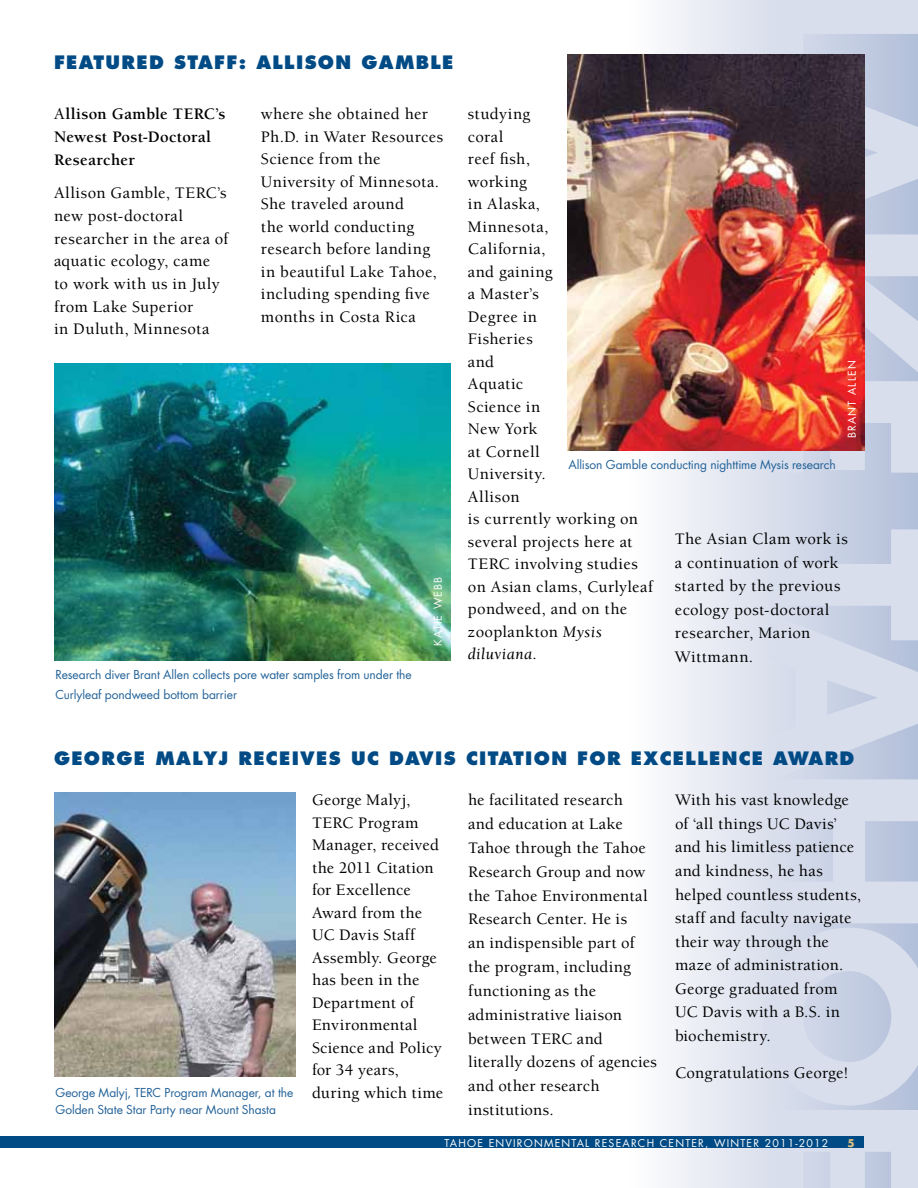
<style>
.page{position:relative;width:918px;height:1188px;background:#fff}
.page>*{position:absolute;margin:0;border:0;box-sizing:border-box;transform-origin:0 0}
.t1{font:800 18px "Futura Std";letter-spacing:.075em;color:#004b85}
.t2{font:500 16.5px/22.5px "Berkeley Std";letter-spacing:.02em;color:#000}
.t3{font:700 16.5px/22.8px "Berkeley Std";letter-spacing:.02em;color:#000}
.t4{font:12px/16.5px "Futura Std";letter-spacing:-.005em;color:#236298}
.t5{font:10.5px "Futura UC Davis";letter-spacing:.115em;color:#fff}
.t6{font:10.5px "Futura Std";letter-spacing:.115em;color:#fff}
.t7{font:700 10.5px "Futura Std";color:#ddc180}
.s1{font-weight:500}
.s2{font-weight:400;font-style:italic}
</style>
<div class="page">
<svg style="left:584px;top:0;width:179px;height:1188px"></svg>
<svg style="left:763px;top:0;width:155px;height:1188px;fill:#d8deec"></svg>
<div style="left:0;top:1137px;width:864px;height:11px;background:#004b85"></div>
<img style="left:567px;top:54px;width:297px;height:396px">
<img style="left:54px;top:792px;width:242px;height:285px">
<img style="left:54px;top:363px;width:396px;height:297px">
<p class="t1" style="left:54px;top:51px;width:27px">FEATURED</p>
<p class="t1" style="left:174px;top:51px;width:27px">STAFF</p>
<p class="t1" style="left:239px;top:51px;width:216px">: ALLISON GAMBLE</p>
<p class="t3" style="left:54px;top:103px;width:173px"><span class="s1">A</span>llison Gamble TERC’s<br>Newest Post-Doctoral<br>Researcher</p>
<p class="t2" style="left:54px;top:182px;width:176px">Allison Gamble, TERC’s new post-doctoral researcher in the area of aquatic ecology, came<br>to work with us in July from Lake Superior<br>in Duluth, Minnesota</p>
<p class="t2" style="left:261px;top:103px;width:184px">where she obtained her<br>Ph.D. in Water Resources<br>Science from the<br>University of Minnesota.<br>She traveled around<br>the world conducting research before landing in beautiful Lake Tahoe, including spending five months in Costa Rica</p>
<p class="t2" style="left:468px;top:103px;width:187px">studying<br>coral<br>reef fish,<br>working<br>in Alaska,<br>Minnesota,<br>California,<br>and gaining<br>a Master’s<br>Degree in<br>Fisheries<br>and<br>Aquatic<br>Science in<br>New York<br>at Cornell<br>University.<br>Allison<br>is currently working on several projects here at<br>TERC involving studies on Asian clams, Curlyleaf pondweed, and on the zooplankton <span class="s2">Mysis diluviana</span>.</p>
<p class="t6" style="left:845px;top:438px;width:79px;rotate:-90deg">Brant Allen</p>
<p class="t4" style="left:568px;top:457px;width:269px">Allison Gamble conducting nighttime Mysis research</p>
<p class="t2" style="left:675px;top:528px;width:174px;line-height:23.5px">The Asian Clam work is a continuation of work started by the previous ecology post-doctoral researcher, Marion<br>Wittmann.</p>
<p class="t6" style="left:431px;top:646px;width:71px;rotate:-90deg">Katie Webb</p>
<p class="t4" style="left:56px;top:665px;width:358px;line-height:19.5px">Research diver Brant Allen collects pore water samples from under the<br>Curlyleaf pondweed bottom barrier</p>
<p class="t1" style="left:54px;top:746px;width:312px">GEORGE MALYJ RECEIVES UC</p>
<p class="t1" style="left:389px;top:746px;width:467px">DAVIS CITATION FOR EXCELLENCE AWARD</p>
<p class="t4" style="left:56px;top:1085px;width:239px">George Malyj, TERC Program Manager, at the<br>Golden State Star Party near Mount Shasta</p>
<p class="t2" style="left:312px;top:789px;width:133px">George Malyj,<br>TERC Program<br>Manager, received the 2011 Citation for Excellence<br>Award from the<br>UC Davis Staff<br>Assembly. George has been in the<br>Department of<br>Environmental<br>Science and Policy for 34 years, during which time</p>
<p class="t2" style="left:468px;top:788px;width:190px;line-height:23.9px">he facilitated research<br>and education at Lake<br>Tahoe through the Tahoe<br>Research Group and now the Tahoe Environmental<br>Research Center. He is<br>an indispensible part of the program, including functioning as the administrative liaison between TERC and literally dozens of agencies and other research institutions.</p>
<p class="t2" style="left:675px;top:789px;width:188px;line-height:23.5px">With his vast knowledge of ‘all things UC Davis’ and his limitless patience and kindness, he has helped countless students, staff and faculty navigate their way through the maze of administration.<br>George graduated from<br>UC Davis with a B.S. in biochemistry.</p>
<p class="t2" style="left:675px;top:1062px;width:176px">Congratulations George!</p>
<p class="t5" style="left:445px;top:1136px;width:278px">TAHOE ENVIRONMENTAL RESEARCH CENTER, WINTER</p>
<p class="t5" style="left:765px;top:1136px;width:65px">2011-2012</p>
<p class="t7" style="left:847px;top:1136px;width:9px">5</p>
</div>
